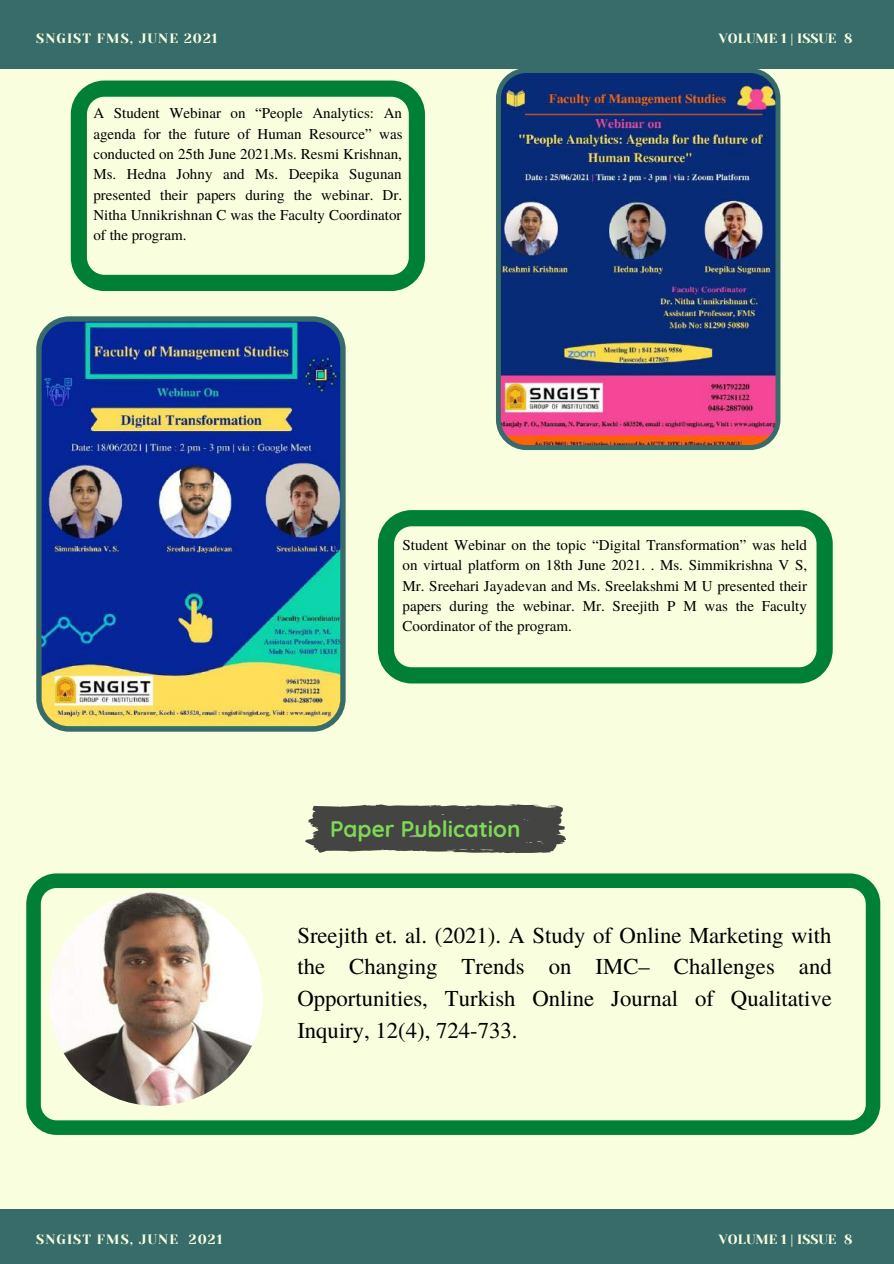
<style>
.page{position:relative;width:894px;height:1264px;background:#fff}
.page>*{position:absolute;margin:0;border:0;box-sizing:border-box;transform-origin:0 0}
.t1{font:22.65px/31.5px "Te X Gyre Termes";color:#000;text-align:justify}
.t2{font:700 22.5px "Quicksand";color:#7ed957}
.t3{font:15px/20.2px "Te X Gyre Termes";color:#000;text-align:justify}
.t4{font:13.5px "Yeseva One";letter-spacing:.08em;color:#f9ffde}
.t5{font:13.35px "Yeseva One";color:#f9ffde}
</style>
<div class="page">
<div style="left:0;top:0;width:893px;height:1263px;background:#f9ffde"></div>
<div style="left:0;top:1209px;width:893px;height:54px;background:#376c6b"></div>
<div style="left:0;top:0;width:893px;height:68px;background:#376c6b"></div>
<img style="left:496px;top:68px;width:284px;height:382px">
<svg style="left:71px;top:80px;width:354px;height:211px"></svg>
<svg style="left:378px;top:510px;width:454px;height:173px"></svg>
<img style="left:36px;top:316px;width:309px;height:415px">
<img style="left:305px;top:804px;width:260px;height:49px">
<svg style="left:26px;top:873px;width:854px;height:261px"></svg>
<img style="left:49px;top:892px;width:214px;height:213px;border-radius:50%">
<p class="t4" style="left:36px;top:30px;width:183px">SNGIST FMS, JUNE 2021</p>
<p class="t5" style="left:718px;top:30px;width:135px">VOLUME 1 | ISSUE 8</p>
<p class="t3" style="left:93px;top:102px;width:310px">A Student Webinar on “People Analytics: An agenda for the future of Human Resource” was conducted on 25th June 2021.Ms. Resmi Krishnan, Ms. Hedna Johny and Ms. Deepika Sugunan presented their papers during the webinar. Dr.<br>Nitha Unnikrishnan C was the Faculty Coordinator of the program.</p>
<p class="t3" style="left:402px;top:534px;width:406px">Student Webinar on the topic “Digital Transformation” was held on virtual platform on 18th June 2021. . Ms. Simmikrishna V S, Mr. Sreehari Jayadevan and Ms. Sreelakshmi M U presented their papers during the webinar. Mr. Sreejith P M was the Faculty Coordinator of the program.</p>
<h2 class="t2" style="left:330px;top:814px;width:192px">Paper Publication</h2>
<h1 class="t1" style="left:297px;top:918px;width:536px">Sreejith et. al. (2021). A Study of Online Marketing with the Changing Trends on IMC– Challenges and Opportunities, Turkish Online Journal of Qualitative Inquiry, 12(4), 724-733.</h1>
<p class="t4" style="left:36px;top:1231px;width:187px">SNGIST FMS, JUNE 2021</p>
<p class="t5" style="left:718px;top:1231px;width:135px">VOLUME 1 | ISSUE 8</p>
</div>
